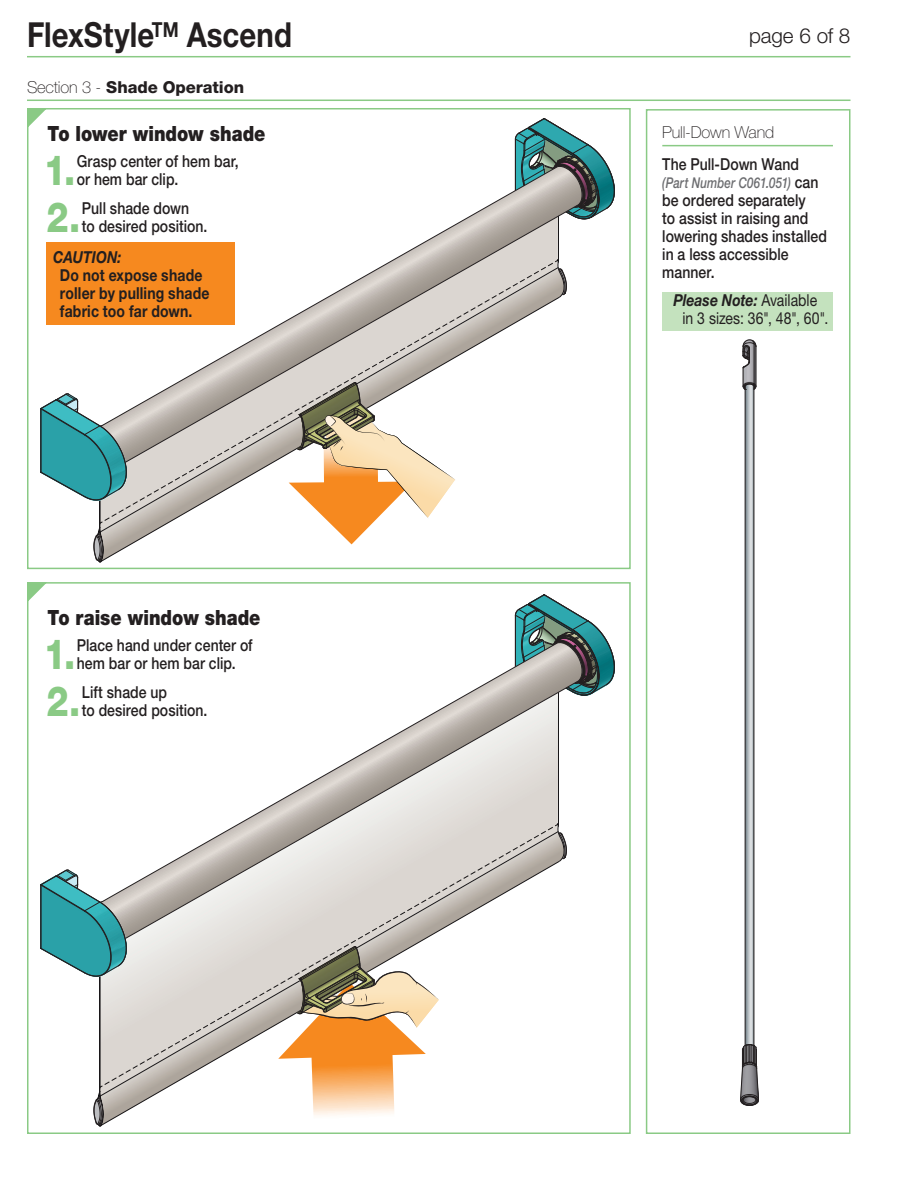
<style>
.page{position:relative;width:918px;height:1188px;background:#fff}
.page>*{position:absolute;margin:0;border:0;box-sizing:border-box;transform-origin:0 0}
.Illustration_Instructions_Drop_Cap{font:800 41.7px "Helvetica Neue LT Std";color:#8aca85;scale:.85 1}
.t1{font:700 34.5px "Helvetica Neue LT Std";letter-spacing:.005em;color:#231f20;scale:.85 1}
.Illustration_Subhead{font:900 21px "Helvetica Neue LT Std";color:#231f20;scale:.85 1}
.t2{font:300 20.7px "Helvetica Neue LT Std";letter-spacing:-.005em;color:#231f20}
.Illustration_Instructions_Drop_Cap-2{font:500 16.5px/18px "Helvetica Neue LT Std";letter-spacing:.005em;color:#231f20;scale:.85 1}
.Illustration_Instructions{font:500 16.5px/18px "Helvetica Neue LT Std";letter-spacing:.005em;color:#231f20;scale:.85 1}
.Illustration_Warning{font:700 16.5px/18px "Helvetica Neue LT Std";letter-spacing:.01em;color:#231f20;scale:.85 1}
.Illustration_Please_Note{font:16.5px/18px "Helvetica Neue LT Std";color:#231f20;scale:.85 1}
.Instructions_Section_Header{font:800 16.5px "Helvetica Neue LT Std";letter-spacing:-.005em;color:#231f20}
.Instructions_Section_Header-2{font:100 16.5px "Helvetica Neue LT Std";letter-spacing:-.01em;color:#231f20}
.Illustration_Instructions-2{font:italic 500 14.85px "Helvetica Neue LT Std";letter-spacing:.01em;color:#6c6d70;scale:.78 1}
.s1{font-weight:100}
.s2{font-style:italic}
.s3{font-style:normal;font-size:16.5px;color:#231f20}
.s4{font-weight:700;font-style:italic}
</style>
<div class="page">
<svg style="left:514px;top:118px;width:101px;height:102px"></svg>
<hr style="left:558px;top:162px;width:1px;height:101px;background:#181618">
<svg style="left:129px;top:478px;width:223px;height:68px"></svg>
<svg style="left:77px;top:165px;width:506px;height:313px"></svg>
<svg style="left:40px;top:393px;width:89px;height:170px"></svg>
<svg style="left:289px;top:382px;width:167px;height:162px"></svg>
<svg style="left:101px;top:954px;width:177px;height:169px"></svg>
<hr style="left:100px;top:752px;width:1px;height:336px;background:#181618">
<hr style="left:99px;top:751px;width:1px;height:341px;background:#181618">
<svg style="left:93px;top:1062px;width:14px;height:65px"></svg>
<svg style="left:514px;top:594px;width:101px;height:102px"></svg>
<svg style="left:99px;top:641px;width:484px;height:313px"></svg>
<svg style="left:40px;top:869px;width:89px;height:108px"></svg>
<svg style="left:278px;top:946px;width:161px;height:169px"></svg>
<svg style="left:740px;top:340px;width:19px;height:766px"></svg>
<hr style="left:27px;top:100px;width:823px;height:1px;background:#8aca85">
<hr style="left:662px;top:145px;width:171px;height:1px;background:#8aca85">
<div style="left:662px;top:292px;width:171px;height:39px;background:#c4e2be"></div>
<div style="left:46px;top:242px;width:189px;height:82px;background:#f6891f"></div>
<hr style="left:27px;top:56px;width:823px;height:1px;background:#8aca85">
<div style="left:27px;top:108px;width:604px;height:461px;border:2px solid #8aca85"></div>
<div style="left:646px;top:109px;width:204px;height:1025px;border:2px solid #8aca85"></div>
<div style="left:27px;top:582px;width:604px;height:552px;border:2px solid #8aca85"></div>
<svg style="left:27px;top:108px;width:22px;height:22px"></svg>
<svg style="left:27px;top:582px;width:22px;height:22px"></svg>
<h2 class="t1" style="left:27px;top:13px;width:313px">FlexStyle<sup>TM</sup> Ascend</h2>
<p class="t2" style="left:749px;top:23px;width:103px">page 6 of 8</p>
<p class="Instructions_Section_Header" style="left:27px;top:77px;width:219px"><span class="s1">Section 3 -</span> Shade Operation</p>
<p class="Illustration_Subhead" style="left:48px;top:121px;width:258px">To lower window shade</p>
<p class="Illustration_Instructions_Drop_Cap" style="left:44px;top:146px;width:39px">1.</p>
<p class="Illustration_Instructions_Drop_Cap-2" style="left:77px;top:152px;width:192px">Grasp center of hem bar, or hem bar clip.</p>
<p class="Illustration_Instructions_Drop_Cap" style="left:46px;top:192px;width:42px">2.</p>
<p class="Illustration_Instructions_Drop_Cap-2" style="left:82px;top:199px;width:149px">Pull shade down<br>to desired position.</p>
<p class="Illustration_Warning" style="left:60px;top:248px;width:177px;text-indent:-7px"><span class="s2">CAUTION:<br></span>Do not expose shade roller by pulling shade fabric too far down.</p>
<p class="Illustration_Subhead" style="left:48px;top:605px;width:252px">To raise window shade</p>
<p class="Illustration_Instructions_Drop_Cap" style="left:44px;top:629px;width:39px">1.</p>
<p class="Illustration_Instructions_Drop_Cap-2" style="left:77px;top:636px;width:208px">Place hand under center of hem bar or hem bar clip.</p>
<p class="Illustration_Instructions_Drop_Cap" style="left:46px;top:676px;width:42px">2.</p>
<p class="Illustration_Instructions_Drop_Cap-2" style="left:82px;top:683px;width:149px">Lift shade up<br>to desired position.</p>
<p class="Instructions_Section_Header-2" style="left:662px;top:123px;width:114px">Pull-Down Wand</p>
<p class="Illustration_Instructions" style="left:662px;top:155px;width:162px">The Pull-Down Wand</p>
<p class="Illustration_Instructions-2" style="left:662px;top:174px;width:202px">(Part Number C061.051) <span class="s3">can</span></p>
<p class="Illustration_Instructions" style="left:662px;top:191px;width:195px">be ordered separately<br>to assist in raising and lowering shades installed in a less accessible manner.</p>
<p class="Illustration_Please_Note" style="left:683px;top:291px;width:173px;text-indent:-9px"><span class="s4">Please Note:</span> Available in 3 sizes: 36", 48", 60".</p>
</div>
